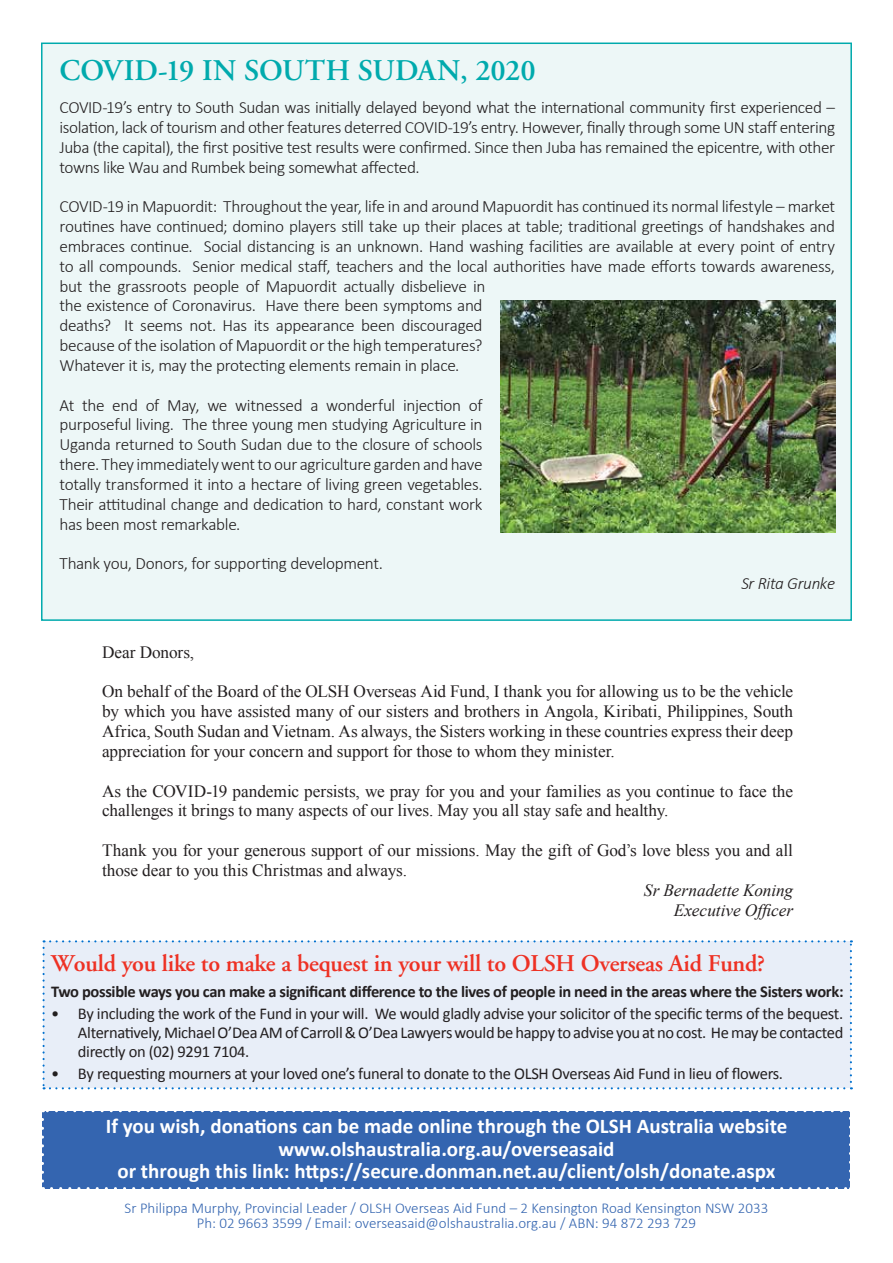
<style>
.page{position:relative;width:893px;height:1263px;background:#fff}
.page>*{position:absolute;margin:0;border:0;box-sizing:border-box;transform-origin:0 0}
.t1{font:600 30px "Adobe Garamond";letter-spacing:-.005em;color:#00aaad}
.t2{font:600 24px "Adobe Garamond";letter-spacing:-.01em;color:#ee3124}
.t3{font:700 21px/22.5px "Calibri";color:#fff;text-align:center}
.t4{font:300 17.25px/19.8px "Calibri";letter-spacing:-.02em;color:#231f20;text-align:justify}
.t5{font:17.25px/19.8px "Times New Roman";letter-spacing:-.005em;color:#231f20}
.t6{font:italic 17.25px/19.8px "Times New Roman";letter-spacing:-.005em;color:#231f20;text-align:right}
.t7{font:italic 300 17.25px "Calibri";letter-spacing:-.02em;color:#231f20}
.t8{font:16.5px/18.8px "Calibri";letter-spacing:-.02em;color:#231f20;text-align:justify}
.t9{font:700 16.5px "Calibri";letter-spacing:-.02em;color:#231f20}
.t10{font:300 15px/15px "Calibri";color:#3465b0;text-align:center}
</style>
<div class="page">
<div style="left:43px;top:1111px;width:807px;height:77px;background:#3465b0"></div>
<svg style="left:42px;top:1119px;width:2px;height:69px"></svg>
<svg style="left:51px;top:1187px;width:799px;height:2px"></svg>
<svg style="left:849px;top:1111px;width:1px;height:69px"></svg>
<svg style="left:43px;top:1111px;width:798px;height:1px"></svg>
<div style="left:41px;top:43px;width:811px;height:578px;background:#edf7f7;border:2px solid #00aaad"></div>
<div style="left:43px;top:940px;width:809px;height:149px;background:#e8eef8"></div>
<img style="left:500px;top:301px;width:336px;height:232px">
<h1 class="t1" style="left:60px;top:54px;width:478px">COVID-19 IN SOUTH SUDAN, 2020</h1>
<p class="t4" style="left:60px;top:97px;width:777px">COVID-19’s entry to South Sudan was initially delayed beyond what the international community first experienced – isolation, lack of tourism and other features deterred COVID-19’s entry. However, finally through some UN staff entering Juba (the capital), the first positive test results were confirmed. Since then Juba has remained the epicentre, with other towns like Wau and Rumbek being somewhat affected.</p>
<p class="t4" style="left:60px;top:196px;width:777px;text-align:left">COVID-19 in Mapuordit: Throughout the year, life in and around Mapuordit has continued its normal lifestyle – market routines have continued; domino players still take up their places at table; traditional greetings of handshakes and embraces continue. Social distancing is an unknown. Hand washing facilities are available at every point of entry to all compounds. Senior medical staff, teachers and the local authorities have made efforts towards awareness, but the grassroots people of Mapuordit actually disbelieve in<br>the existence of Coronavirus. Have there been symptoms and<br>deaths? It seems not. Has its appearance been discouraged<br>because of the isolation of Mapuordit or the high temperatures?<br>Whatever it is, may the protecting elements remain in place.</p>
<p class="t4" style="left:60px;top:395px;width:425px">At the end of May, we witnessed a wonderful injection of purposeful living. The three young men studying Agriculture in Uganda returned to South Sudan due to the closure of schools there. They immediately went to our agriculture garden and have totally transformed it into a hectare of living green vegetables.<br>Their attitudinal change and dedication to hard, constant work has been most remarkable.</p>
<p class="t4" style="left:60px;top:553px;width:325px">Thank you, Donors, for supporting development.</p>
<p class="t7" style="left:741px;top:573px;width:95px">Sr Rita Grunke</p>
<p class="t5" style="left:102px;top:642px;width:94px">Dear Donors,</p>
<p class="t5" style="left:102px;top:681px;width:693px;text-align:justify">On behalf of the Board of the OLSH Overseas Aid Fund, I thank you for allowing us to be the vehicle by which you have assisted many of our sisters and brothers in Angola, Kiribati, Philippines, South Africa, South Sudan and Vietnam. As always, the Sisters working in these countries express their deep appreciation for your concern and support for those to whom they minister.</p>
<p class="t5" style="left:102px;top:780px;width:692px">As the COVID-19 pandemic persists, we pray for you and your families as you continue to face the challenges it brings to many aspects of our lives. May you all stay safe and healthy.</p>
<p class="t5" style="left:102px;top:840px;width:692px">Thank you for your generous support of our missions. May the gift of God’s love bless you and all those dear to you this Christmas and always.</p>
<p class="t6" style="left:644px;top:880px;width:151px">Sr Bernadette Koning<br>Executive Officer</p>
<h2 class="t2" style="left:51px;top:950px;width:716px">Would you like to make a bequest in your will to OLSH Overseas Aid Fund?</h2>
<p class="t9" style="left:51px;top:982px;width:794px">Two possible ways you can make a significant difference to the lives of people in need in the areas where the Sisters work:</p>
<p class="t8" style="left:78px;top:1004px;width:767px;text-indent:-27px">• By including the work of the Fund in your will. We would gladly advise your solicitor of the specific terms of the bequest.<br>Alternatively, Michael O’Dea AM of Carroll &amp; O’Dea Lawyers would be happy to advise you at no cost. He may be contacted directly on (02) 9291 7104.</p>
<p class="t8" style="left:51px;top:1063px;width:734px">• By requesting mourners at your loved one’s funeral to donate to the OLSH Overseas Aid Fund in lieu of flowers.</p>
<p class="t3" style="left:106px;top:1114px;width:683px">If you wish, donations can be made online through the OLSH Australia website www.olshaustralia.org.au/overseasaid<br>or through this link: https://secure.donman.net.au/client/olsh/donate.aspx</p>
<p class="t10" style="left:125px;top:1201px;width:645px">Sr Philippa Murphy, Provincial Leader / OLSH Overseas Aid Fund – 2 Kensington Road Kensington NSW 2033<br>Ph: 02 9663 3599 / Email: overseasaid@olshaustralia.org.au / ABN: 94 872 293 729</p>
</div>
